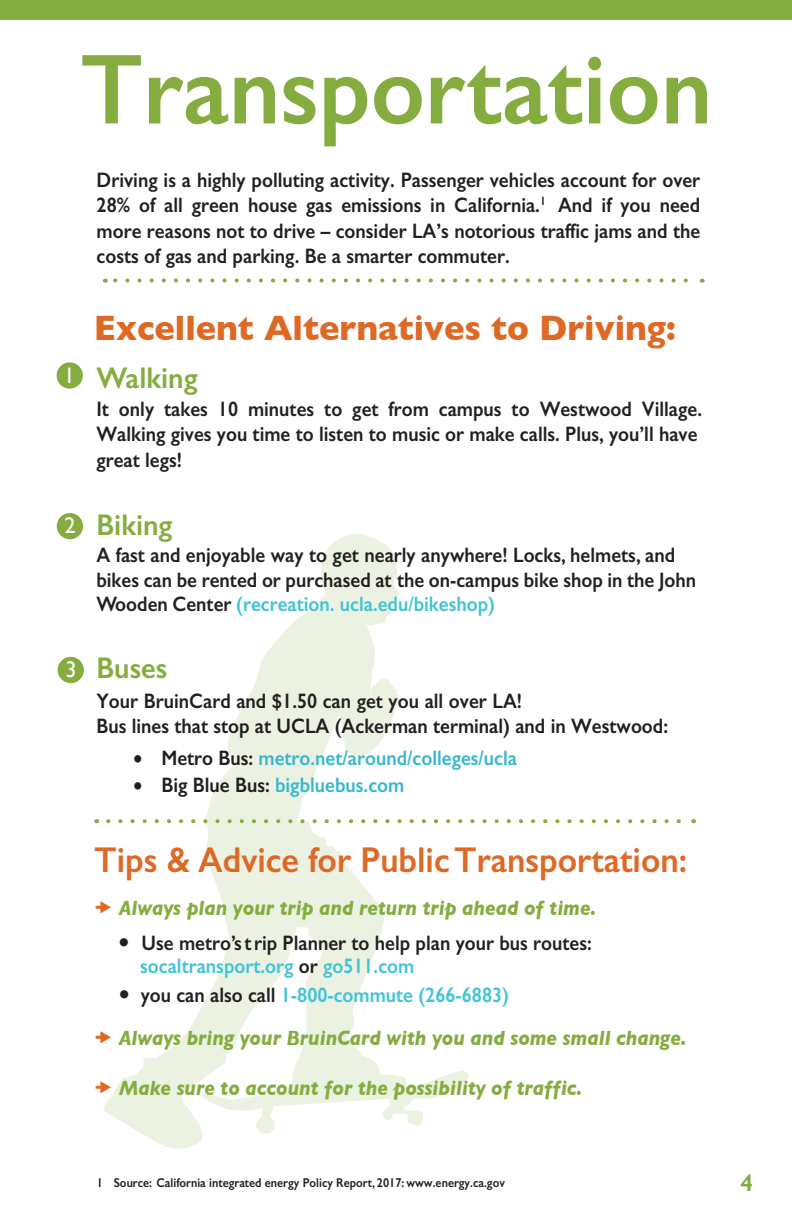
<style>
.page{position:relative;width:792px;height:1224px;background:#fff}
.page>*{position:absolute;margin:0;border:0;box-sizing:border-box;transform-origin:0 0}
.t1{font:600 100px "Gill Sans";color:#84ac3f;scale:.95 1}
.t2{font:600 36px "Gill Sans";color:#de6926;scale:.94 1}
.t3{font:700 36px "Gill Sans";color:#de6926;scale:.95 1}
.t4{font:600 30px "Gill Sans";color:#84ac3f;scale:.95 1}
.t5{font:600 24px "Gill Sans";color:#84ac3f}
.t6{font:22.4px "Gill Sans";color:#fff}
.t7{font:600 21px/25.2px "Gill Sans";color:#231f20;scale:.91 1}
.t8{font:italic 700 21px/43.4px "Gill Sans";color:#84ac3f;scale:.91 1}
.t9{font:600 21px "Gill Sans";color:#36b7cf;scale:.91 1}
.t10{font:600 21px "Gill Sans";color:#221e1f;scale:.91 1}
.t11{font:600 12.8px "Gill Sans";color:#231f20;scale:.91 1}
.s1{color:#40c3d9}
.s2{color:#221e1f}
.s3{font-weight:600;font-style:normal;color:#231f20}
.s4{font-weight:600;font-style:normal;color:#40c3d9}
</style>
<div class="page">
<svg style="left:103px;top:533px;width:366px;height:616px"></svg>
<svg style="left:115px;top:278px;width:573px;height:4px"></svg>
<div style="left:58px;top:657px;width:26px;height:26px;background:#84ac3f;border-radius:50%"></div>
<div style="left:57px;top:362px;width:26px;height:27px;background:#84ac3f;border-radius:50%"></div>
<div style="left:57px;top:513px;width:26px;height:26px;background:#84ac3f;border-radius:50%"></div>
<div style="left:0;top:0;width:792px;height:20px;background:#84ac3f"></div>
<svg style="left:108px;top:819px;width:573px;height:4px"></svg>
<svg style="left:103px;top:901px;width:8px;height:13px"></svg>
<svg style="left:120px;top:938px;width:8px;height:8px"></svg>
<svg style="left:120px;top:990px;width:8px;height:9px"></svg>
<svg style="left:103px;top:1031px;width:8px;height:13px"></svg>
<svg style="left:103px;top:1081px;width:8px;height:13px"></svg>
<h1 class="t1" style="left:80px;top:29px;width:667px">Transportation</h1>
<p class="t7" style="left:97px;top:167px;width:665px;text-align:justify">Driving is a highly polluting activity. Passenger vehicles account for over 28% of all green house gas emissions in California.<sup>1</sup> And if you need more reasons not to drive – consider LA’s notorious traffic jams and the costs of gas and parking. Be a smarter commuter.</p>
<h2 class="t3" style="left:94px;top:300px;width:614px">Excellent Alternatives to Driving:</h2>
<p class="t6" style="left:64px;top:362px;width:13px">1</p>
<h3 class="t4" style="left:96px;top:360px;width:108px">Walking</h3>
<p class="t7" style="left:96px;top:396px;width:667px">It only takes 10 minutes to get from campus to Westwood Village.<br>Walking gives you time to listen to music or make calls. Plus, you’ll have great legs!</p>
<p class="t6" style="left:64px;top:513px;width:13px">2</p>
<h3 class="t4" style="left:96px;top:506px;width:82px">Biking</h3>
<p class="t7" style="left:96px;top:542px;width:661px;line-height:24.6px">A fast and enjoyable way to get nearly anywhere! Locks, helmets, and bikes can be rented or purchased at the on-campus bike shop in the John<br>Wooden Center <span class="s1">(recreation. ucla.edu/bikeshop)</span></p>
<p class="t6" style="left:65px;top:656px;width:13px">3</p>
<h3 class="t4" style="left:96px;top:650px;width:76px">Buses</h3>
<p class="t7" style="left:96px;top:688px;width:469px">Your BruinCard and $1.50 can get you all over LA!</p>
<p class="t10" style="left:96px;top:713px;width:630px">Bus lines that stop at UCLA (Ackerman terminal) and in Westwood:</p>
<p class="t9" style="left:133px;top:745px;width:423px"><span class="s2">• Metro Bus:</span> metro.net/around/colleges/ucla</p>
<p class="t9" style="left:133px;top:772px;width:299px"><span class="s2">• Big Blue Bus:</span> bigbluebus.com</p>
<h2 class="t2" style="left:94px;top:838px;width:632px">Tips &amp; Advice for Public Transportation:</h2>
<p class="t8" style="left:119px;top:886px;width:526px">Always plan your trip and return trip ahead of time.</p>
<p class="t7" style="left:140px;top:931px;width:498px;line-height:23px">Use metro’s t rip Planner to help plan your bus routes: <span class="s1">socaltransport.org</span> or <span class="s1">go511.com</span></p>
<p class="t8" style="left:119px;top:973px;width:626px;text-indent:22px"><span class="s3">you can also call</span> <span class="s4">1-800-commute (266-6883)<br></span>Always bring your BruinCard with you and some small change.</p>
<p class="t8" style="left:119px;top:1066px;width:511px">Make sure to account for the possibility of traffic.</p>
<p class="t11" style="left:97px;top:1175px;width:450px">1 Source: California integrated energy Policy Report, 2017: www.energy.ca.gov</p>
<p class="t5" style="left:741px;top:1168px;width:14px">4</p>
</div>
